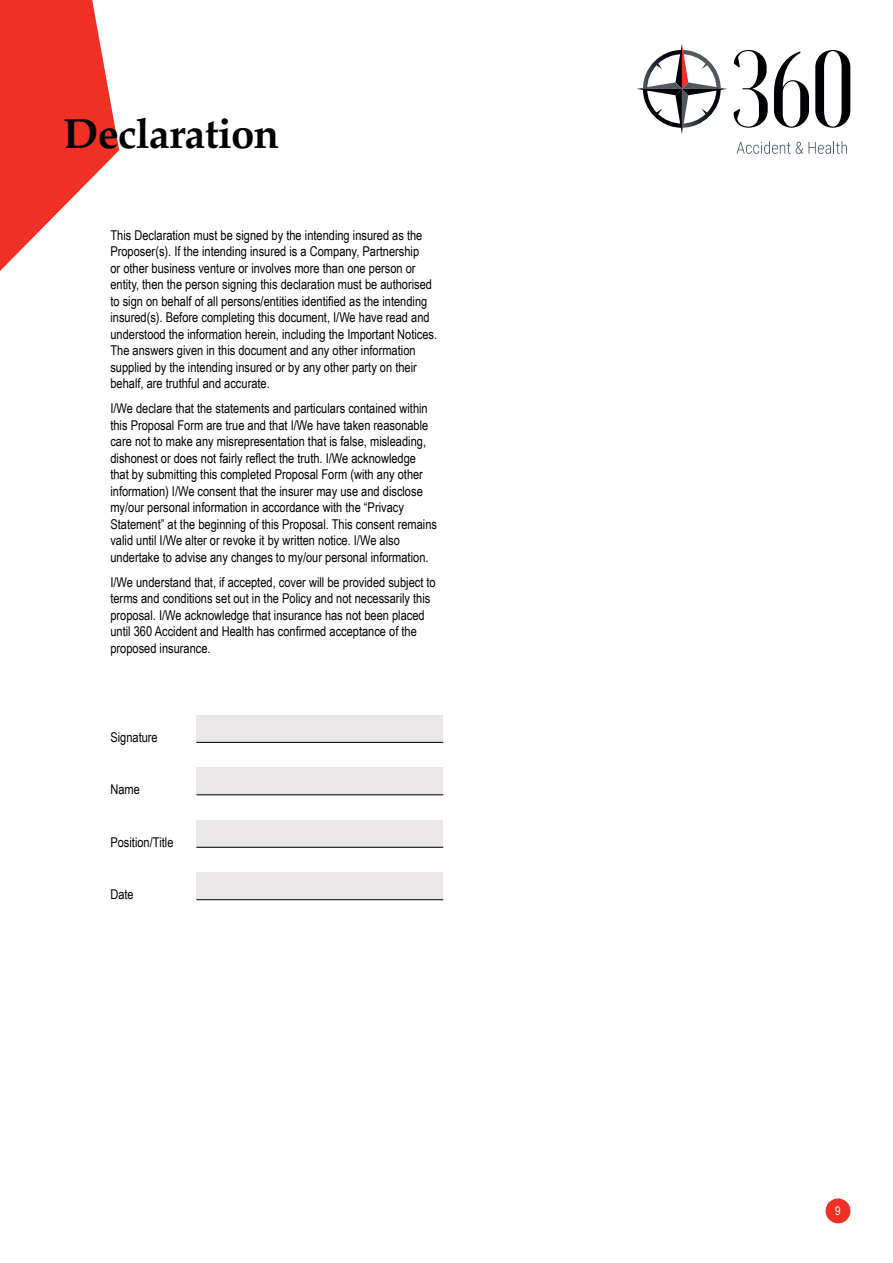
<style>
.page{position:relative;width:893px;height:1263px;background:#fff}
.page>*{position:absolute;margin:0;border:0;box-sizing:border-box;transform-origin:0 0}
.Doc_Title{font:700 42px "Palatino";letter-spacing:-.02em;color:#000}
.Body_Copy{font:13.5px/16.5px "Arial Narrow";color:#000}
.t1{font:12px "Arial Narrow";color:#fff}
</style>
<div class="page">
<svg style="left:0;top:0;width:119px;height:271px"></svg>
<div style="left:826px;top:1198px;width:24px;height:25px;background:#ee3124;border-radius:50%"></div>
<svg style="left:774px;top:51px;width:35px;height:77px"></svg>
<svg style="left:815px;top:50px;width:35px;height:78px"></svg>
<svg style="left:734px;top:50px;width:34px;height:78px"></svg>
<svg style="left:737px;top:141px;width:53px;height:13px"></svg>
<svg style="left:796px;top:141px;width:51px;height:13px"></svg>
<svg style="left:636px;top:43px;width:91px;height:91px"></svg>
<div style="left:196px;top:715px;width:247px;height:27px;background:#e9e7e7"></div>
<hr style="left:196px;top:742px;width:247px;height:1px;background:#000">
<div style="left:196px;top:767px;width:247px;height:28px;background:#e9e7e7"></div>
<hr style="left:196px;top:794px;width:247px;height:1px;background:#000">
<div style="left:196px;top:820px;width:247px;height:27px;background:#e9e7e7"></div>
<hr style="left:196px;top:847px;width:247px;height:1px;background:#000">
<div style="left:196px;top:872px;width:247px;height:28px;background:#e9e7e7"></div>
<hr style="left:196px;top:899px;width:247px;height:1px;background:#000">
<p class="Doc_Title" style="left:64px;top:98px;width:217px">Declaration</p>
<p class="Body_Copy" style="left:110px;top:226px;width:328px">This Declaration must be signed by the intending insured as the Proposer(s). If the intending insured is a Company, Partnership<br>or other business venture or involves more than one person or entity, then the person signing this declaration must be authorised to sign on behalf of all persons/entities identified as the intending insured(s). Before completing this document, I/We have read and understood the information herein, including the Important Notices.<br>The answers given in this document and any other information supplied by the intending insured or by any other party on their behalf, are truthful and accurate.</p>
<p class="Body_Copy" style="left:110px;top:400px;width:328px">I/We declare that the statements and particulars contained within this Proposal Form are true and that I/We have taken reasonable care not to make any misrepresentation that is false, misleading, dishonest or does not fairly reflect the truth. I/We acknowledge that by submitting this completed Proposal Form (with any other information) I/We consent that the insurer may use and disclose my/our personal information in accordance with the “Privacy Statement” at the beginning of this Proposal. This consent remains valid until I/We alter or revoke it by written notice. I/We also undertake to advise any changes to my/our personal information.</p>
<p class="Body_Copy" style="left:110px;top:573px;width:327px">I/We understand that, if accepted, cover will be provided subject to terms and conditions set out in the Policy and not necessarily this proposal. I/We acknowledge that insurance has not been placed until 360 Accident and Health has confirmed acceptance of the proposed insurance.</p>
<p class="Body_Copy" style="left:110px;top:728px;width:49px">Signature</p>
<p class="Body_Copy" style="left:110px;top:781px;width:31px">Name</p>
<p class="Body_Copy" style="left:110px;top:833px;width:65px">Position/Title</p>
<p class="Body_Copy" style="left:110px;top:885px;width:25px">Date</p>
<p class="t1" style="left:835px;top:1202px;width:7px">9</p>
</div>
